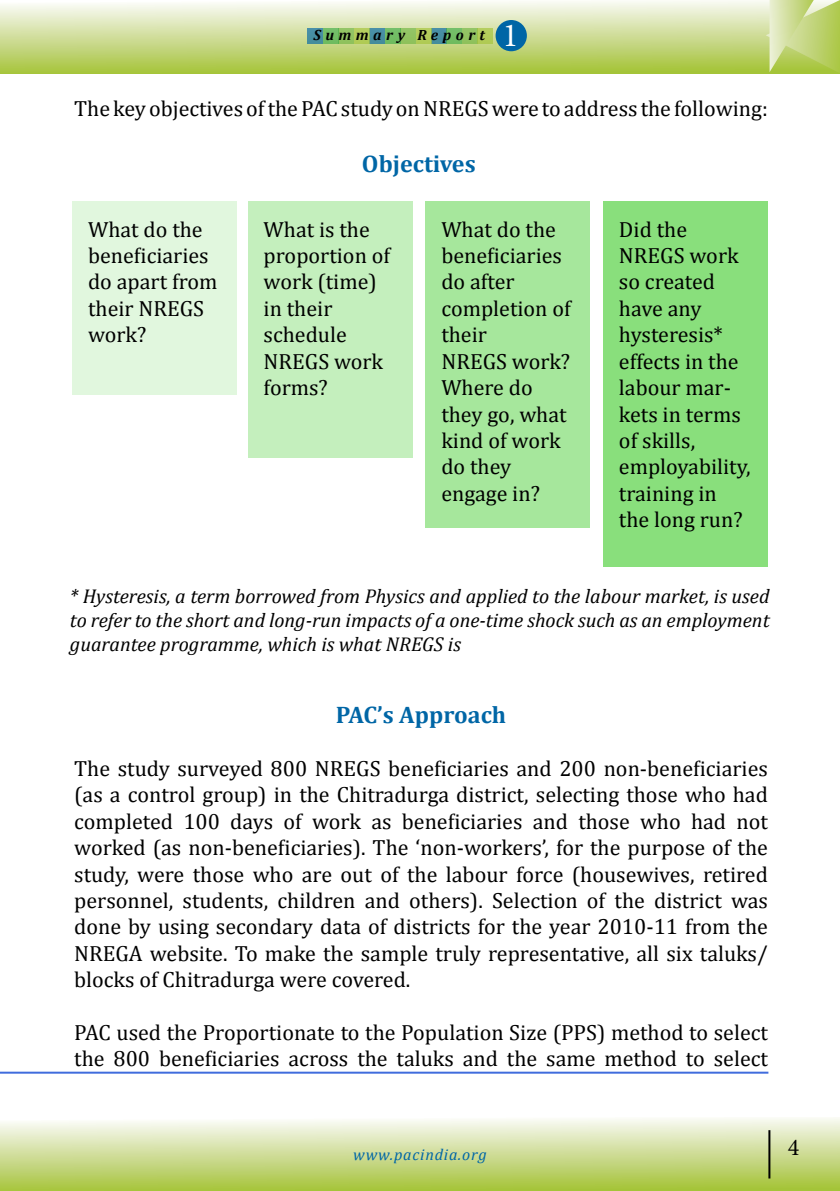
<style>
.page{position:relative;width:840px;height:1191px;background:#fff}
.page>*{position:absolute;margin:0;border:0;box-sizing:border-box;transform-origin:0 0}
.t1{font:33.6px "Minion Pro";color:#fff}
.t2{font:700 24px "Cambria";color:#0066a6}
.t3{font:24px "Minion Pro";color:#000}
.t4{font:22px/26.4px "Cambria";color:#000}
.t5{font:italic 20px/24px "Cambria";color:#000;text-align:justify}
.t6{font:italic 16px "Cambria";letter-spacing:.05em;color:#0066a6}
.t7{font:italic 700 14.8px "Cambria";letter-spacing:.3em;color:#000}
</style>
<div class="page">
<div style="left:0;top:1117px;width:839px;height:74px;background:linear-gradient(to bottom,#fbfbfa,#a5c23b)"></div>
<div style="left:0;top:0;width:839px;height:73px;background:linear-gradient(to bottom,#fbfaf9,#a5c239)"></div>
<hr style="left:768px;top:1130px;width:2px;height:48px;background:#000">
<div style="left:307px;top:28px;width:16px;height:16px;background:#468ea1"></div>
<div style="left:369px;top:28px;width:15px;height:16px;background:#468ea1"></div>
<div style="left:431px;top:28px;width:15px;height:16px;background:#468ea1"></div>
<div style="left:338px;top:28px;width:16px;height:16px;background:#91c361"></div>
<div style="left:400px;top:28px;width:15px;height:16px;background:#91c361"></div>
<div style="left:462px;top:28px;width:15px;height:16px;background:#91c260"></div>
<div style="left:323px;top:28px;width:15px;height:16px;background:#71bd64"></div>
<div style="left:384px;top:28px;width:16px;height:16px;background:#71bd64"></div>
<div style="left:446px;top:28px;width:16px;height:16px;background:#71bd63"></div>
<div style="left:354px;top:28px;width:15px;height:16px;background:#b3cc59"></div>
<div style="left:415px;top:28px;width:16px;height:16px;background:#b3cc59"></div>
<div style="left:477px;top:28px;width:16px;height:16px;background:#b2cc59"></div>
<div style="left:495px;top:20px;width:31px;height:31px;background:#0066a6;border-radius:50%"></div>
<hr style="left:0;top:1071px;width:768px;height:2px;background:#406cdd">
<svg style="left:765px;top:0;width:74px;height:73px;background:#c4d781"></svg>
<div style="left:72px;top:201px;width:165px;height:193px;background:#e1f7de"></div>
<div style="left:248px;top:201px;width:164px;height:257px;background:#c4efbd"></div>
<div style="left:425px;top:201px;width:165px;height:327px;background:#a6e79c"></div>
<div style="left:602px;top:201px;width:165px;height:366px;background:#89df7c"></div>
<p class="t7" style="left:313px;top:24px;width:173px">Summary Report</p>
<h1 class="t1" style="left:502px;top:15px;width:18px">1</h1>
<p class="t4" style="left:74px;top:95px;width:694px">The key objectives of the PAC study on NREGS were to address the following:</p>
<p class="t2" style="left:362px;top:147px;width:115px">Objectives</p>
<p class="t4" style="left:88px;top:216px;width:131px">What do the beneficiaries do apart from their NREGS work?</p>
<p class="t4" style="left:263px;top:216px;width:128px">What is the proportion of work (time) in their schedule<br>NREGS work forms?</p>
<p class="t4" style="left:441px;top:216px;width:131px">What do the beneficiaries do after completion of their<br>NREGS work?<br>Where do they go, what kind of work do they engage in?</p>
<p class="t4" style="left:618px;top:216px;width:133px">Did the<br>NREGS work so created have any hysteresis* effects in the labour mar&shy;kets in terms of skills, employability, training in the long run?</p>
<p class="t5" style="left:70px;top:583px;width:700px">* Hysteresis, a term borrowed from Physics and applied to the labour market, is used to refer to the short and long-run impacts of a one-time shock such as an employment guarantee programme, which is what NREGS is</p>
<p class="t2" style="left:335px;top:698px;width:172px">PAC’s Approach</p>
<p class="t4" style="left:74px;top:755px;width:694px;text-align:justify">The study surveyed 800 NREGS beneficiaries and 200 non-beneficiaries (as a control group) in the Chitradurga district, selecting those who had completed 100 days of work as beneficiaries and those who had not worked (as non-beneficiaries). The ‘non-workers’, for the purpose of the study, were those who are out of the labour force (housewives, retired personnel, students, children and others). Selection of the district was done by using secondary data of districts for the year 2010-11 from the NREGA website. To make the sample truly representative, all six taluks/ blocks of Chitradurga were covered.</p>
<p class="t4" style="left:74px;top:1019px;width:694px">PAC used the Proportionate to the Population Size (PPS) method to select the 800 beneficiaries across the taluks and the same method to select</p>
<p class="t6" style="left:353px;top:1143px;width:135px">www.pacindia.org</p>
<p class="t3" style="left:787px;top:1133px;width:13px">4</p>
</div>
